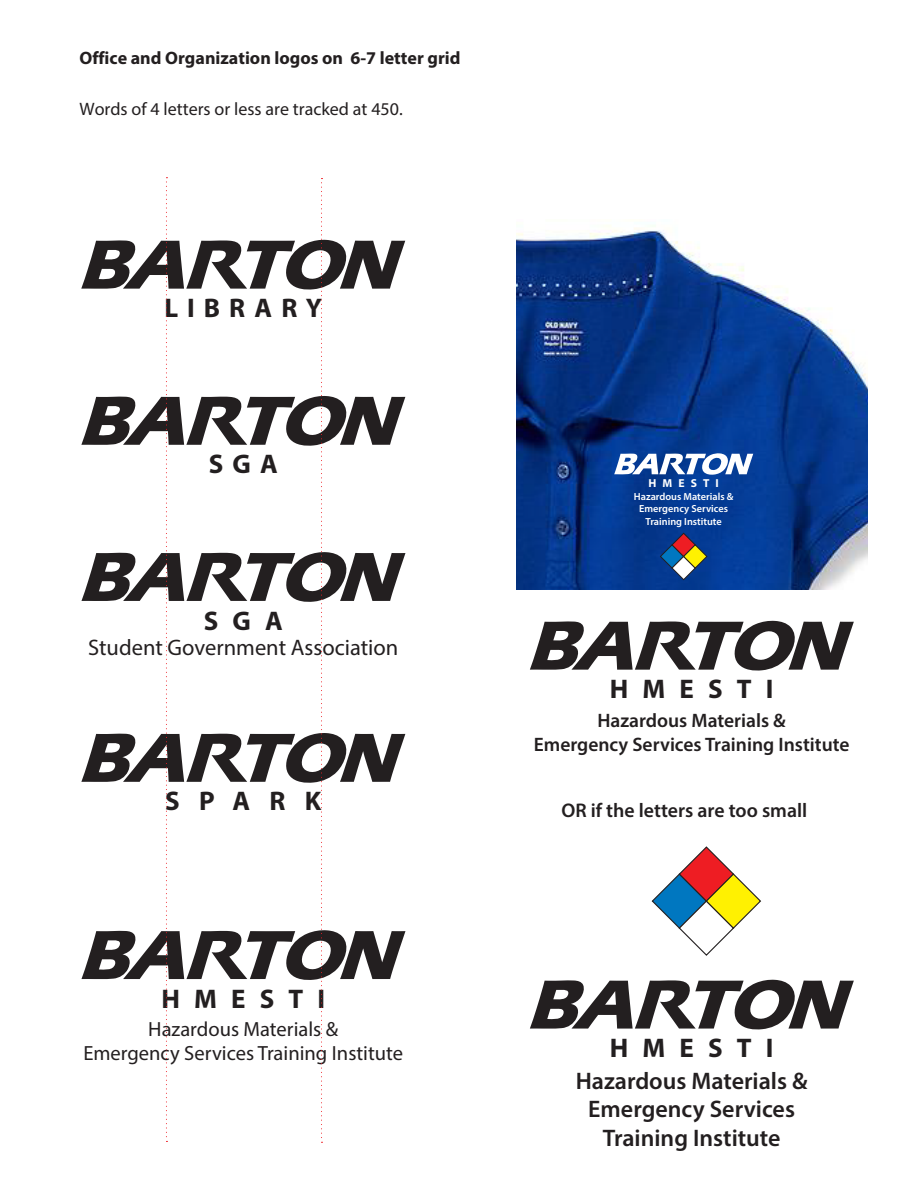
<style>
.page{position:relative;width:918px;height:1188px;background:#fff}
.page>*{position:absolute;margin:0;border:0;box-sizing:border-box;transform-origin:0 0}
.t1{font:700 27px "Myriad Pro";letter-spacing:.525em;color:#231f20}
.t2{font:700 27px "Myriad Pro";letter-spacing:.335em;color:#231f20}
.t3{font:600 24px/28.5px "Myriad Pro";color:#231f20;text-align:center}
.t4{font:22.5px "Myriad Pro";color:#231f20}
.t5{font:20.55px/24px "Myriad Pro";color:#231f20;text-align:center}
.t6{font:600 19.8px "Myriad Pro";color:#231f20}
.t7{font:600 19.5px/24px "Myriad Pro";color:#231f20;text-align:center}
.t8{font:700 18px "Myriad Pro";color:#231f20}
.t9{font:18px "Myriad Pro";color:#231f20}
.t10{font:700 11.55px "Myriad Pro";letter-spacing:.525em;color:#fff}
.t11{font:600 10.35px/12.3px "Myriad Pro";color:#fff;text-align:center}
</style>
<div class="page">
<svg style="left:530px;top:620px;width:324px;height:51px"></svg>
<svg style="left:530px;top:979px;width:324px;height:51px"></svg>
<svg style="left:651px;top:846px;width:110px;height:110px"></svg>
<img style="left:516px;top:225px;width:351px;height:365px">
<svg style="left:614px;top:453px;width:139px;height:22px"></svg>
<svg style="left:660px;top:533px;width:48px;height:47px"></svg>
<svg style="left:81px;top:177px;width:324px;height:966px"></svg>
<p class="t8" style="left:79px;top:46px;width:383px">Office and Organization logos on 6-7 letter grid</p>
<p class="t9" style="left:79px;top:98px;width:325px">Words of 4 letters or less are tracked at 450.</p>
<h1 class="t2" style="left:164px;top:291px;width:159px">LIBRARY</h1>
<h1 class="t1" style="left:209px;top:447px;width:70px">SGA</h1>
<h1 class="t1" style="left:204px;top:603px;width:81px">SGA</h1>
<p class="t4" style="left:88px;top:634px;width:312px">Student Government Association</p>
<h1 class="t1" style="left:165px;top:784px;width:158px">SPARK</h1>
<h1 class="t1" style="left:161px;top:981px;width:165px">HMESTI</h1>
<p class="t5" style="left:83px;top:1017px;width:321px">Hazardous Materials &amp;<br>Emergency Services Training Institute</p>
<p class="t10" style="left:649px;top:475px;width:72px">HMESTI</p>
<p class="t11" style="left:634px;top:490px;width:101px">Hazardous Materials &amp;<br>Emergency Services<br>Training Institute</p>
<h1 class="t1" style="left:610px;top:672px;width:165px">HMESTI</h1>
<p class="t7" style="left:534px;top:708px;width:317px">Hazardous Materials &amp;<br>Emergency Services Training Institute</p>
<p class="t6" style="left:561px;top:797px;width:247px">OR if the letters are too small</p>
<h1 class="t1" style="left:610px;top:1031px;width:165px">HMESTI</h1>
<p class="t3" style="left:576px;top:1066px;width:233px">Hazardous Materials &amp;<br>Emergency Services<br>Training Institute</p>
</div>
